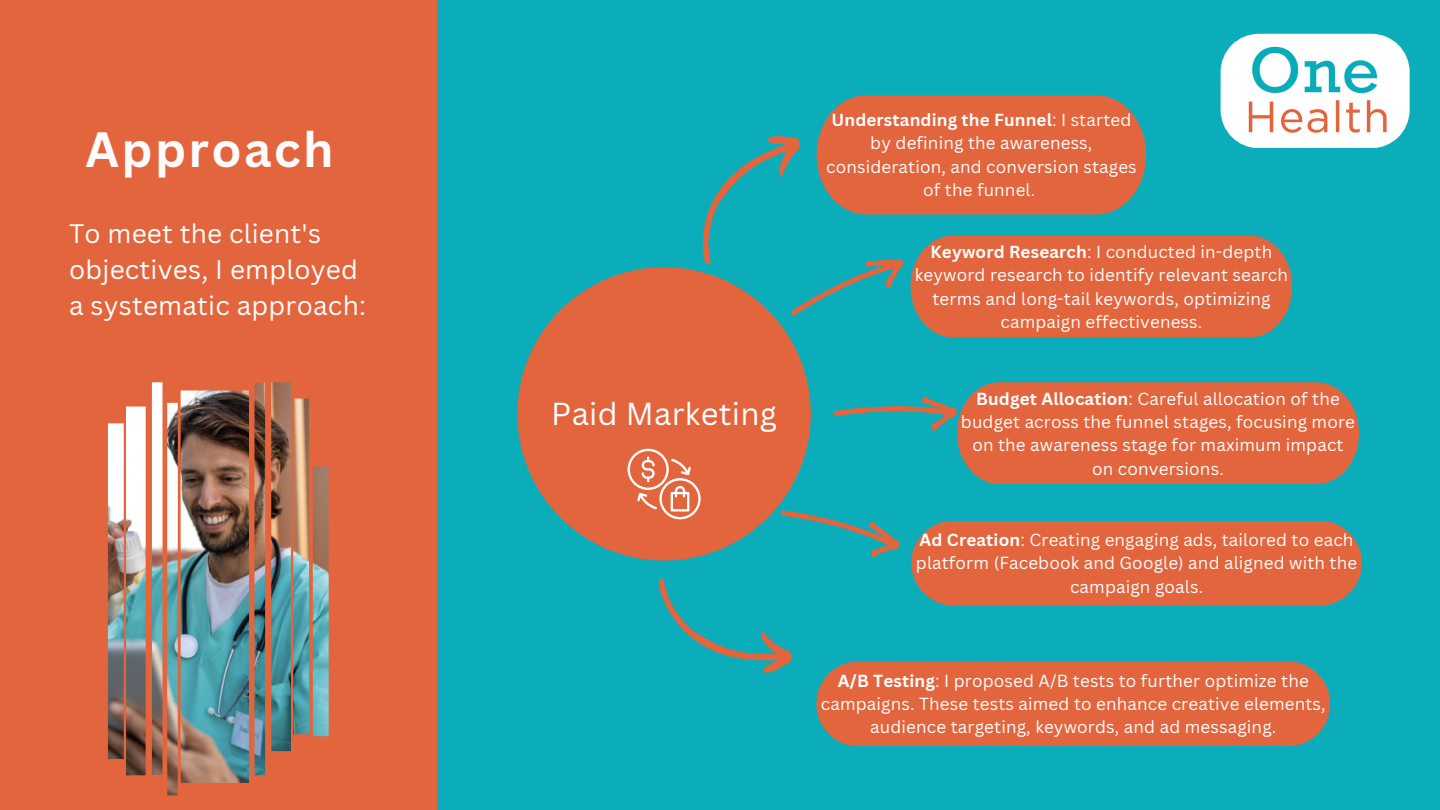
<style>
.page{position:relative;width:1440px;height:810px;background:#0badba}
.page>*{position:absolute;margin:0;border:0;box-sizing:border-box;transform-origin:0 0}
.t1{font:700 48.3px "Canva Sans";letter-spacing:.05em;color:#fdfbfb}
.t2{font:30.9px "Canva Sans";letter-spacing:.01em;color:#fff}
.t3{font:26.1px/36.2px "Canva Sans";letter-spacing:.01em;color:#fff}
.t4{font:17px/23.2px "Canva Sans";letter-spacing:.01em;color:#fff;text-align:center}
.s1{font-weight:700}
</style>
<div class="page">
<div style="left:0;top:0;width:437px;height:810px;background:#e3653d"></div>
<div style="left:517px;top:267px;width:294px;height:294px;background:#e3653d;border-radius:50%"></div>
<div style="left:911px;top:521px;width:451px;height:85px;background:#e3653d;border-radius:42px"></div>
<div style="left:816px;top:661px;width:514px;height:85px;background:#e3653d;border-radius:42px"></div>
<svg style="left:658px;top:578px;width:134px;height:95px"></svg>
<svg style="left:834px;top:382px;width:525px;height:102px"></svg>
<svg style="left:776px;top:497px;width:124px;height:60px"></svg>
<svg style="left:675px;top:34px;width:735px;height:303px"></svg>
<img style="left:1240px;top:42px;width:150px;height:94px">
<img style="left:108px;top:382px;width:221px;height:413px">
<svg style="left:628px;top:449px;width:73px;height:70px"></svg>
<p class="t1" style="left:85px;top:115px;width:250px">Approach</p>
<p class="t3" style="left:69px;top:215px;width:298px">To meet the client's objectives, I employed a systematic approach:</p>
<p class="t2" style="left:551px;top:392px;width:227px">Paid Marketing</p>
<p class="t4" style="left:826px;top:108px;width:312px"><span class="s1">Understanding the Funnel</span>: I started by defining the awareness, consideration, and conversion stages of the funnel.</p>
<p class="t4" style="left:915px;top:240px;width:375px"><span class="s1">Keyword Research</span>: I conducted in-depth keyword research to identify relevant search terms and long-tail keywords, optimizing campaign effectiveness.</p>
<p class="t4" style="left:961px;top:387px;width:396px"><span class="s1">Budget Allocation</span>: Careful allocation of the budget across the funnel stages, focusing more on the awareness stage for maximum impact on conversions.</p>
<p class="t4" style="left:916px;top:528px;width:443px"><span class="s1">Ad Creation</span>: Creating engaging ads, tailored to each platform (Facebook and Google) and aligned with the campaign goals.</p>
<p class="t4" style="left:821px;top:669px;width:506px"><span class="s1">A/B Testing</span>: I proposed A/B tests to further optimize the campaigns. These tests aimed to enhance creative elements, audience targeting, keywords, and ad messaging.</p>
</div>
